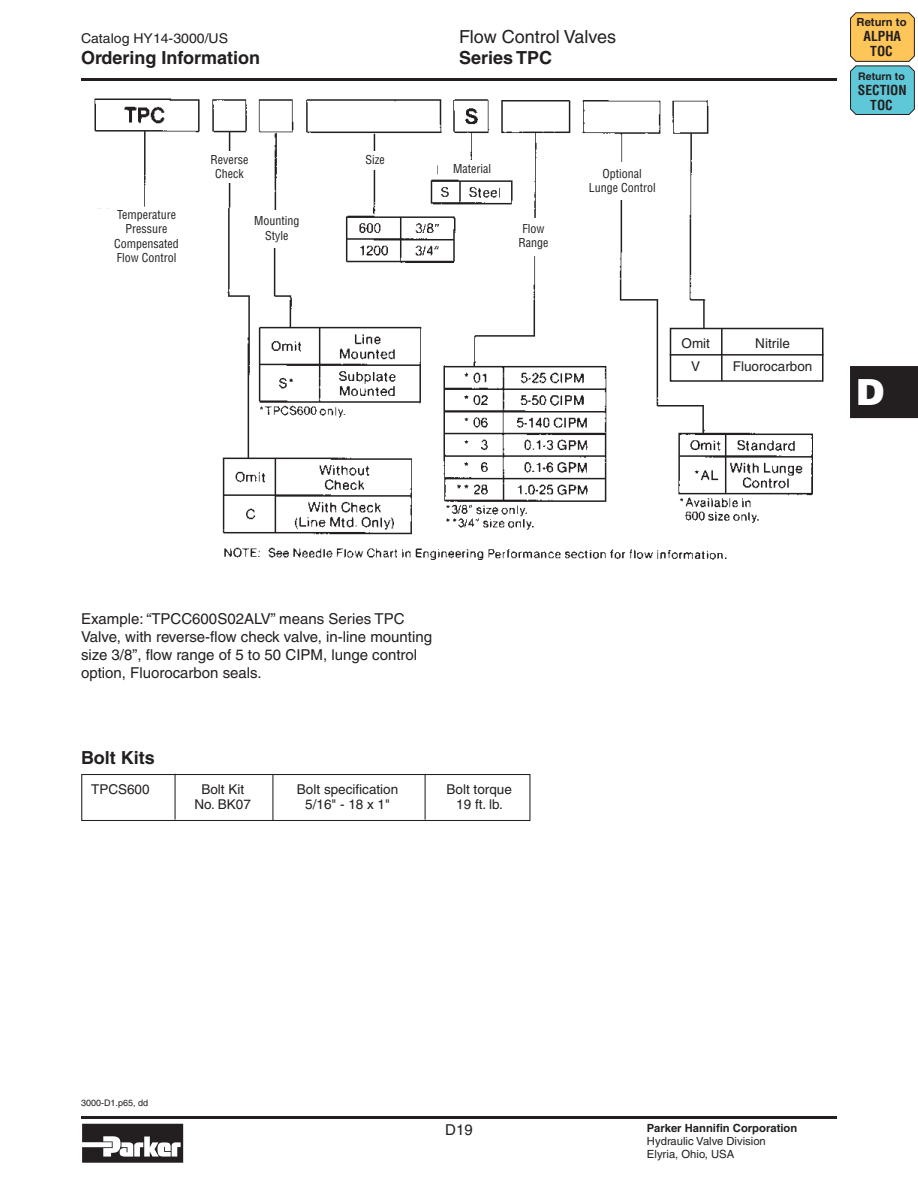
<style>
.page{position:relative;width:918px;height:1188px;background:#fff}
.page>*{position:absolute;margin:0;border:0;box-sizing:border-box;transform-origin:0 0}
.t1{font:900 36px "Helvetica";color:#fff}
.t2{font:700 18px "Helvetica";color:#231f20}
.t3{font:18px "Helvetica";color:#231f20}
.t4{font:15px/18px "Helvetica";color:#231f20}
.t5{font:13.5px "Helvetica";color:#231f20}
.t6{font:13.5px "Helvetica";color:#231f20;scale:1.04 1}
.t7{font:700 condensed 13.5px/15px "Helvetica";color:#231f20;text-align:center}
.t8{font:condensed 12px/14.4px "Helvetica";color:#231f20;text-align:center}
.t9{font:11.25px/12.8px "Helvetica";color:#231f20}
.t10{font:700 11.25px "Helvetica";color:#231f20}
.t11{font:700 10.5px "Helvetica";color:#231f20}
.t12{font:9px "Helvetica";color:#231f20}
</style>
<div class="page">
<hr style="left:81px;top:1116px;width:756px;height:3px;background:#231f20">
<svg style="left:82px;top:1124px;width:101px;height:39px"></svg>
<hr style="left:81px;top:78px;width:756px;height:3px;background:#231f20">
<div style="left:850px;top:366px;width:68px;height:52px;background:#231f20"></div>
<svg style="left:850px;top:12px;width:65px;height:103px;background:#aabe96"></svg>
<div style="left:81px;top:774px;width:449px;height:47px;border:1px solid #231f20"></div>
<hr style="left:175px;top:774px;width:1px;height:46px;background:#231f20">
<hr style="left:272px;top:775px;width:1px;height:45px;background:#231f20">
<hr style="left:425px;top:774px;width:1px;height:46px;background:#231f20">
<img style="left:94px;top:99px;width:719px;height:461px">
<div style="left:671px;top:336px;width:157px;height:60px;background:#fff"></div>
<div style="left:670px;top:328px;width:153px;height:53px;background:#fff"></div>
<div style="left:670px;top:328px;width:154px;height:54px;border:2px solid #231f20"></div>
<hr style="left:670px;top:354px;width:154px;height:2px;background:#231f20">
<hr style="left:721px;top:328px;width:2px;height:53px;background:#231f20">
<div style="left:196px;top:152px;width:72px;height:31px;background:#fff"></div>
<div style="left:238px;top:210px;width:80px;height:38px;background:#fff"></div>
<div style="left:90px;top:209px;width:113px;height:63px;background:#fff"></div>
<div style="left:340px;top:152px;width:72px;height:18px;background:#fff"></div>
<div style="left:438px;top:160px;width:72px;height:19px;background:#fff"></div>
<div style="left:495px;top:218px;width:80px;height:37px;background:#fff"></div>
<div style="left:557px;top:163px;width:126px;height:37px;background:#fff"></div>
<p class="t6" style="left:81px;top:30px;width:143px">Catalog HY14-3000/US</p>
<p class="t3" style="left:459px;top:26px;width:159px">Flow Control Valves</p>
<p class="t2" style="left:81px;top:47px;width:181px">Ordering Information</p>
<p class="t2" style="left:459px;top:47px;width:95px">Series TPC</p>
<p class="t8" style="left:114px;top:207px;width:66px">Temperature<br>Pressure<br>Compensated<br>Flow Control</p>
<p class="t8" style="left:211px;top:152px;width:39px">Reverse<br>Check</p>
<p class="t8" style="left:254px;top:213px;width:47px">Mounting<br>Style</p>
<p class="t8" style="left:365px;top:152px;width:21px">Size</p>
<p class="t8" style="left:453px;top:161px;width:39px">Material</p>
<p class="t8" style="left:519px;top:221px;width:31px">Flow<br>Range</p>
<p class="t8" style="left:589px;top:166px;width:68px">Optional<br>Lunge Control</p>
<p class="t5" style="left:682px;top:335px;width:30px">Omit</p>
<p class="t5" style="left:755px;top:335px;width:36px">Nitrile</p>
<p class="t5" style="left:691px;top:359px;width:11px">V</p>
<p class="t5" style="left:733px;top:359px;width:81px">Fluorocarbon</p>
<p class="t10" style="left:857px;top:16px;width:51px">Return to</p>
<p class="t7" style="left:864px;top:29px;width:39px">ALPHA<br>TOC</p>
<p class="t11" style="left:858px;top:70px;width:48px">Return to</p>
<p class="t7" style="left:858px;top:83px;width:50px">SECTION<br>TOC</p>
<h1 class="t1" style="left:856px;top:368px;width:30px">D</h1>
<p class="t4" style="left:81px;top:609px;width:353px">Example: “TPCC600S02ALV” means Series TPC Valve, with reverse-flow check valve, in-line mounting size 3/8”, flow range of 5 to 50 CIPM, lunge control option, Fluorocarbon seals.</p>
<p class="t2" style="left:81px;top:747px;width:75px">Bolt Kits</p>
<p class="t5" style="left:91px;top:782px;width:60px">TPCS600</p>
<p class="t5" style="left:201px;top:782px;width:44px">Bolt Kit</p>
<p class="t5" style="left:297px;top:782px;width:103px">Bolt specification</p>
<p class="t5" style="left:447px;top:782px;width:67px">Bolt torque</p>
<p class="t5" style="left:195px;top:797px;width:58px">No. BK07</p>
<p class="t5" style="left:305px;top:797px;width:86px">5/16" - 18 x 1"</p>
<p class="t5" style="left:456px;top:797px;width:48px">19 ft. lb.</p>
<p class="t12" style="left:81px;top:1098px;width:69px">3000-D1.p65, dd</p>
<p class="t4" style="left:445px;top:1121px;width:29px">D19</p>
<p class="t10" style="left:647px;top:1121px;width:152px">Parker Hannifin Corporation</p>
<p class="t9" style="left:647px;top:1135px;width:120px">Hydraulic Valve Division<br>Elyria, Ohio, USA</p>
</div>
